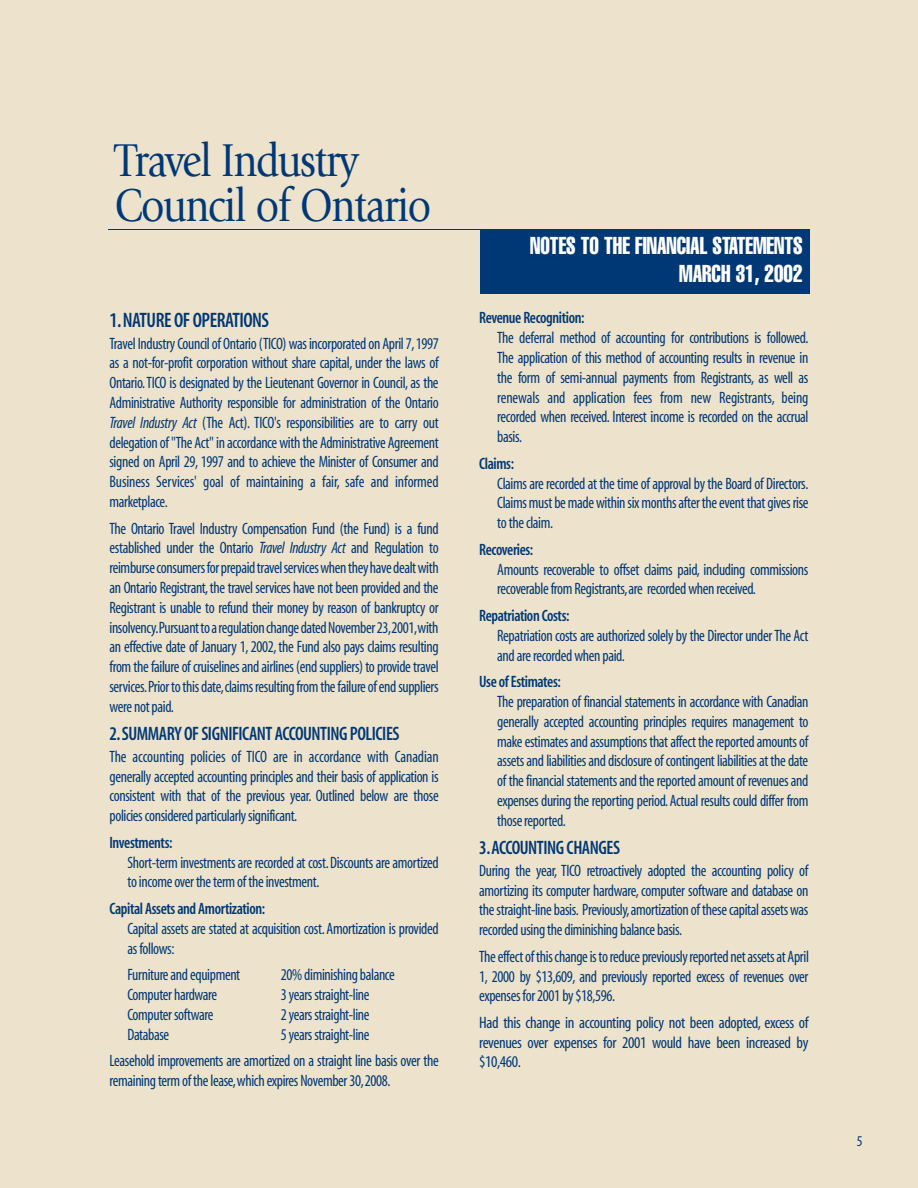
<style>
.page{position:relative;width:918px;height:1188px;background:#ede2cb}
.page>*{position:absolute;margin:0;border:0;box-sizing:border-box;transform-origin:0 0}
.t1{font:48px/45px "Giovanni";letter-spacing:-.035em;color:#003876;scale:.85 1}
.t2{font:extra-condensed 24px/28.8px "Helvetica";color:#fff;text-align:right;scale:.85 1}
.t3{font:21px "Myriad MM 565 300";letter-spacing:-.025em;color:#003876;scale:.95 1}
.t4{font:19.5px "Myriad MM 565 300";letter-spacing:-.025em;color:#003876;scale:.95 1}
.t5{font:16.5px/19.8px "Myriad MM 400 300";letter-spacing:-.025em;color:#003876;text-align:justify;scale:.95 1}
.t6{font:16.5px/19.8px "Myriad MM 400 300";letter-spacing:-.025em;color:#003876;text-align:justify}
.t7{font:16.5px "Myriad MM 565 300";letter-spacing:-.025em;color:#003876;scale:.95 1}
.t8{font:15px "Myriad MM 400 300";color:#003876}
.s1{font-family:"Myriad MM It 400 300"}
</style>
<div class="page">
<hr style="left:108px;top:229px;width:702px;height:1px;background:#003876">
<div style="left:480px;top:230px;width:330px;height:64px;background:#003876"></div>
<h1 class="t1" style="left:115px;top:142px;width:374px">Travel Industry<br>Council of Ontario</h1>
<p class="t3" style="left:110px;top:312px;width:170px">1.NATURE OF OPERATIONS</p>
<p class="t5" style="left:109px;top:335px;width:348px">Travel Industry Council of Ontario (TICO) was incorporated on April 7,1997 as a not-for-profit corporation without share capital, under the laws of Ontario. TICO is designated by the Lieutenant Governor in Council, as the Administrative Authority responsible for administration of the Ontario <span class="s1">Travel Industry Act</span> (The Act). TICO's responsibilities are to carry out delegation of "The Act" in accordance with the Administrative Agreement signed on April 29, 1997 and to achieve the Minister of Consumer and Business Services' goal of maintaining a fair, safe and informed marketplace.</p>
<p class="t5" style="left:109px;top:520px;width:348px">The Ontario Travel Industry Compensation Fund (the Fund) is a fund established under the Ontario <span class="s1">Travel Industry Act</span> and Regulation to reimburse consumers for prepaid travel services when they have dealt with an Ontario Registrant, the travel services have not been provided and the Registrant is unable to refund their money by reason of bankruptcy or insolvency.Pursuant to a regulation change dated November 23,2001,with an effective date of January 1, 2002, the Fund also pays claims resulting from the failure of cruiselines and airlines (end suppliers) to provide travel services.Prior to this date,claims resulting from the failure of end suppliers were not paid.</p>
<p class="t4" style="left:110px;top:727px;width:307px">2.SUMMARY OF SIGNIFICANT ACCOUNTING POLICIES</p>
<p class="t5" style="left:110px;top:748px;width:348px">The accounting policies of TICO are in accordance with Canadian generally accepted accounting principles and their basis of application is consistent with that of the previous year. Outlined below are those policies considered particularly significant.</p>
<p class="t7" style="left:110px;top:836px;width:68px">Investments:</p>
<p class="t5" style="left:127px;top:854px;width:329px">Short-term investments are recorded at cost.Discounts are amortized to income over the term of the investment.</p>
<p class="t7" style="left:110px;top:902px;width:165px">Capital Assets and Amortization:</p>
<p class="t5" style="left:127px;top:920px;width:329px">Capital assets are stated at acquisition cost. Amortization is provided as follows:</p>
<p class="t5" style="left:127px;top:966px;width:120px">Furniture and equipment</p>
<p class="t5" style="left:281px;top:966px;width:122px">20% diminishing balance</p>
<p class="t5" style="left:127px;top:986px;width:96px">Computer hardware</p>
<p class="t5" style="left:281px;top:986px;width:95px">3 years straight-line</p>
<p class="t5" style="left:127px;top:1006px;width:92px">Computer software</p>
<p class="t5" style="left:281px;top:1006px;width:95px">2 years straight-line</p>
<p class="t5" style="left:127px;top:1026px;width:46px">Database</p>
<p class="t5" style="left:110px;top:1022px;width:348px;line-height:26.7px;text-indent:171px">5 years straight-line<br>Leasehold improvements are amortized on a straight line basis over the</p>
<p class="t5" style="left:110px;top:1072px;width:297px">remaining term of the lease,which expires November 30,2008.</p>
<h2 class="t2" style="left:530px;top:232px;width:322px">NOTES TO THE FINANCIAL STATEMENTS<br>MARCH 31, 2002</h2>
<p class="t7" style="left:479px;top:312px;width:112px">Revenue Recognition:</p>
<p class="t5" style="left:497px;top:329px;width:329px">The deferral method of accounting for contributions is followed.<br>The application of this method of accounting results in revenue in the form of semi-annual payments from Registrants, as well as renewals and application fees from new Registrants, being recorded when received. Interest income is recorded on the accrual basis.</p>
<p class="t7" style="left:479px;top:457px;width:38px">Claims:</p>
<p class="t5" style="left:497px;top:475px;width:329px">Claims are recorded at the time of approval by the Board of Directors.<br>Claims must be made within six months after the event that gives rise to the claim.</p>
<p class="t7" style="left:479px;top:543px;width:58px">Recoveries:</p>
<p class="t5" style="left:497px;top:561px;width:329px">Amounts recoverable to offset claims paid, including commissions recoverable from Registrants,are recorded when received.</p>
<p class="t7" style="left:479px;top:609px;width:97px">Repatriation Costs:</p>
<p class="t5" style="left:497px;top:627px;width:329px">Repatriation costs are authorized solely by the Director under The Act and are recorded when paid.</p>
<p class="t7" style="left:479px;top:676px;width:87px">Use ofEstimates:</p>
<p class="t5" style="left:497px;top:693px;width:329px">The preparation of financial statements in accordance with Canadian generally accepted accounting principles requires management to make estimates and assumptions that affect the reported amounts of assets and liabilities and disclosure of contingent liabilities at the date of the financial statements and the reported amount of revenues and expenses during the reporting period. Actual results could differ from those reported.</p>
<p class="t4" style="left:479px;top:841px;width:150px">3.ACCOUNTING CHANGES</p>
<p class="t5" style="left:479px;top:862px;width:348px">During the year, TICO retroactively adopted the accounting policy of amortizing its computer hardware, computer software and database on the straight-line basis. Previously,amortization of these capital assets was recorded using the diminishing balance basis.</p>
<p class="t5" style="left:479px;top:948px;width:348px">The effect of this change is to reduce previously reported net assets at April 1, 2000 by $13,609, and previously reported excess of revenues over expenses for 2001 by $18,596.</p>
<p class="t6" style="left:479px;top:1014px;width:331px">Had this change in accounting policy not been adopted, excess of revenues over expenses for 2001 would have been increased by $10,460.</p>
<p class="t8" style="left:857px;top:1135px;width:7px">5</p>
</div>
